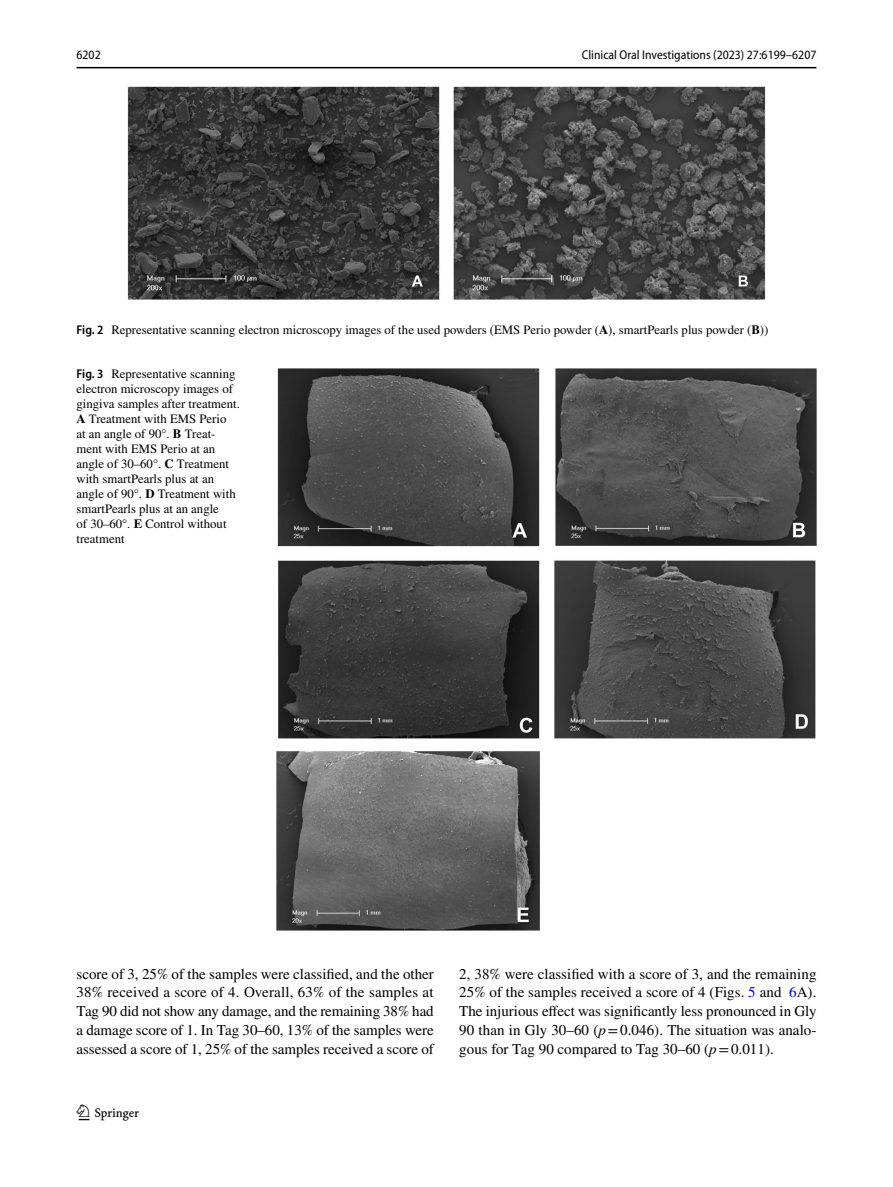
<style>
.page{position:relative;width:893px;height:1187px;background:#fff}
.page>*{position:absolute;margin:0;border:0;box-sizing:border-box;transform-origin:0 0}
.t1{font:22.5px "Springnew Regular 2";color:#000}
.t2{font:15px/18.8px "STIX";letter-spacing:-.005em;color:#000;text-align:justify}
.t3{font:12.75px/15px "STIX";color:#000}
.t4{font:semi-condensed 12.75px "Myriad Pro";color:#000}
.s1{font-family:"Myriad Pro";font-weight:600;font-stretch:semi-condensed}
.s2{font-weight:700}
.s3{color:#00f}
.s4{font-style:italic}
</style>
<div class="page">
<hr style="left:77px;top:67px;width:739px;height:1px;background:#000">
<img style="left:128px;top:87px;width:637px;height:212px">
<img style="left:276px;top:368px;width:540px;height:562px">
<p class="t4" style="left:77px;top:48px;width:26px">6202</p>
<p class="t4" style="left:582px;top:48px;width:236px">Clinical Oral Investigations (2023) 27:6199–6207</p>
<p class="t3" style="left:77px;top:323px;width:693px"><span class="s1">Fig. 2</span> Representative scanning electron microscopy images of the used powders (EMS Perio powder (<span class="s2">A</span>), smartPearls plus powder (<span class="s2">B</span>))</p>
<p class="t3" style="left:77px;top:367px;width:165px"><span class="s1">Fig. 3</span> Representative scanning electron microscopy images of gingiva samples after treatment.<br><span class="s2">A</span> Treatment with EMS Perio<br>at an angle of 90°. <span class="s2">B</span> Treat&shy;ment with EMS Perio at an angle of 30–60°. <span class="s2">C</span> Treatment with smartPearls plus at an angle of 90°. <span class="s2">D</span> Treatment with smartPearls plus at an angle<br>of 30–60°. <span class="s2">E</span> Control without treatment</p>
<p class="t2" style="left:77px;top:965px;width:359px">score of 3, 25% of the samples were classified, and the other 38% received a score of 4. Overall, 63% of the samples at Tag 90 did not show any damage, and the remaining 38% had a damage score of 1. In Tag 30–60, 13% of the samples were assessed a score of 1, 25% of the samples received a score of</p>
<p class="t2" style="left:459px;top:965px;width:359px">2, 38% were classified with a score of 3, and the remaining 25% of the samples received a score of 4 (Figs. <span class="s3">5</span> and <span class="s3">6</span>A).<br>The injurious effect was significantly less pronounced in Gly 90 than in Gly 30–60 (<span class="s4">p</span>=0.046). The situation was analo&shy;gous for Tag 90 compared to Tag 30–60 (<span class="s4">p</span>=0.011).</p>
<h1 class="t1" style="left:79px;top:1104px;width:62px">1 3</h1>
</div>
